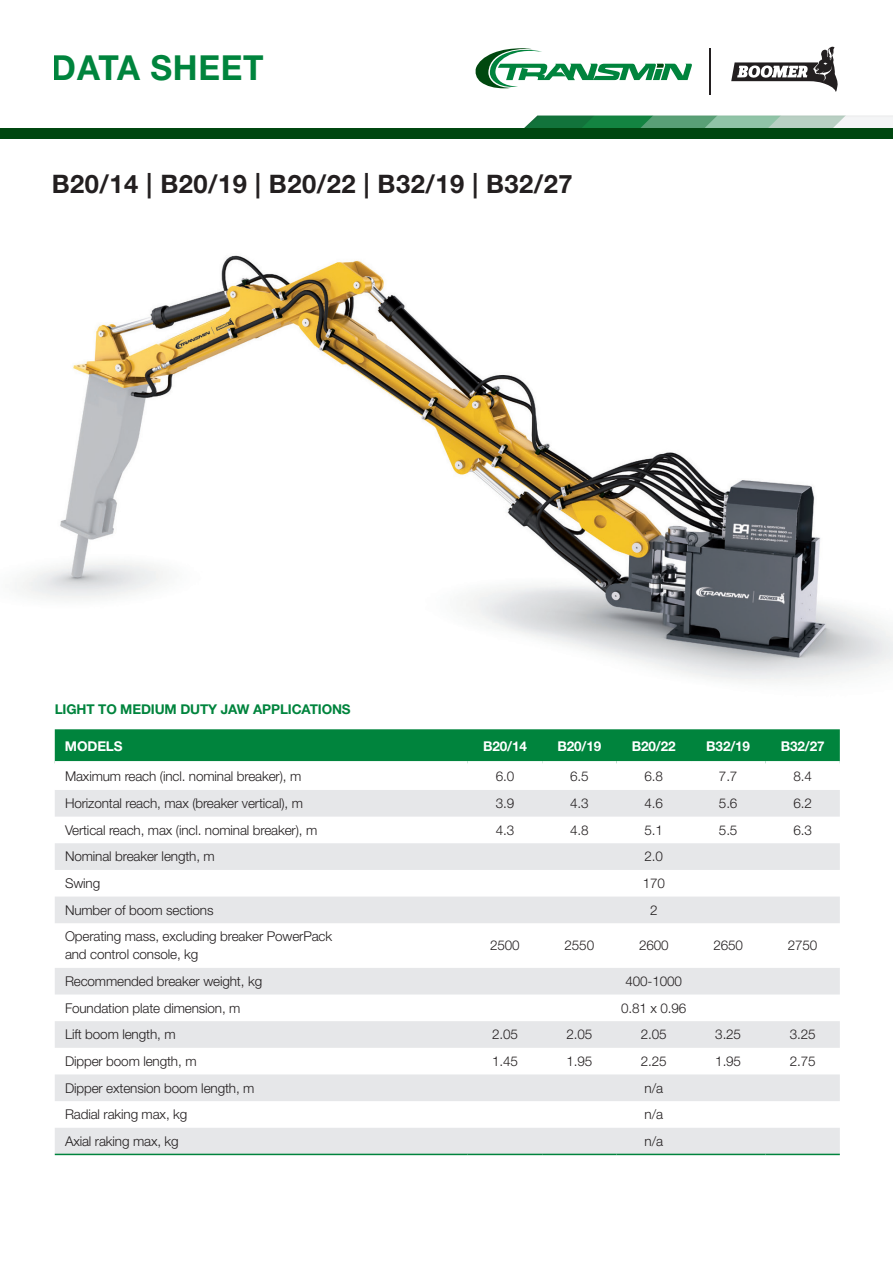
<style>
.page{position:relative;width:893px;height:1263px;background:#fff}
.page>*{position:absolute;margin:0;border:0;box-sizing:border-box;transform-origin:0 0}
.t1{font:700 34.5px "Helvetica Neue LT Std";letter-spacing:.02em;color:#00843d}
.t2{font:700 25.5px "Helvetica Neue LT Std";letter-spacing:.02em;color:#231f20}
.t3{font:300 13.5px/18px "Helvetica Neue LT Std";letter-spacing:-.01em;color:#231f20}
.t4{font:700 13.5px "Helvetica Neue LT Std";letter-spacing:-.01em;color:#fff}
.t5{font:700 13.5px "Helvetica Neue LT Std";letter-spacing:-.01em;color:#00843d}
</style>
<div class="page">
<svg style="left:45px;top:115px;width:848px;height:14px"></svg>
<div style="left:0;top:129px;width:893px;height:10px;background:#004710"></div>
<hr style="left:709px;top:48px;width:2px;height:47px;background:#231f20">
<svg style="left:731px;top:47px;width:107px;height:45px"></svg>
<svg style="left:475px;top:48px;width:217px;height:41px"></svg>
<div style="left:55px;top:729px;width:785px;height:32px;background:#00843d"></div>
<svg style="left:55px;top:790px;width:785px;height:364px"></svg>
<svg style="left:55px;top:896px;width:785px;height:98px;fill:#e6e7e9"></svg>
<hr style="left:55px;top:1154px;width:413px;height:1px;background:#00843d">
<svg style="left:55px;top:761px;width:413px;height:3px"></svg>
<svg style="left:468px;top:761px;width:74px;height:1px"></svg>
<svg style="left:542px;top:761px;width:75px;height:3px"></svg>
<svg style="left:617px;top:761px;width:74px;height:1px"></svg>
<svg style="left:691px;top:761px;width:74px;height:1px"></svg>
<svg style="left:765px;top:761px;width:75px;height:3px"></svg>
<hr style="left:468px;top:1154px;width:74px;height:1px;background:#00843d">
<hr style="left:542px;top:1154px;width:75px;height:1px;background:#00843d">
<hr style="left:617px;top:1154px;width:74px;height:1px;background:#00843d">
<hr style="left:691px;top:1154px;width:74px;height:1px;background:#00843d">
<hr style="left:765px;top:1154px;width:75px;height:1px;background:#00843d">
<img style="left:15px;top:255px;width:878px;height:427px">
<h1 class="t1" style="left:52px;top:46px;width:213px">DATA SHEET</h1>
<h2 class="t2" style="left:52px;top:168px;width:522px">B20/14 | B20/19 | B20/22 | B32/19 | B32/27</h2>
<p class="t5" style="left:55px;top:701px;width:297px">LIGHT TO MEDIUM DUTY JAW APPLICATIONS</p>
<p class="t4" style="left:65px;top:738px;width:59px">MODELS</p>
<p class="t4" style="left:483px;top:738px;width:45px">B20/14</p>
<p class="t4" style="left:557px;top:738px;width:45px">B20/19</p>
<p class="t4" style="left:632px;top:738px;width:45px">B20/22</p>
<p class="t4" style="left:706px;top:738px;width:45px">B32/19</p>
<p class="t4" style="left:781px;top:738px;width:45px">B32/27</p>
<p class="t3" style="left:65px;top:767px;width:238px">Maximum reach (incl. nominal breaker), m</p>
<p class="t3" style="left:496px;top:767px;width:20px">6.0</p>
<p class="t3" style="left:570px;top:767px;width:20px">6.5</p>
<p class="t3" style="left:645px;top:767px;width:20px">6.8</p>
<p class="t3" style="left:719px;top:767px;width:20px">7.7</p>
<p class="t3" style="left:793px;top:767px;width:20px">8.4</p>
<p class="t3" style="left:65px;top:794px;width:239px">Horizontal reach, max (breaker vertical), m</p>
<p class="t3" style="left:496px;top:794px;width:20px">3.9</p>
<p class="t3" style="left:570px;top:794px;width:20px">4.3</p>
<p class="t3" style="left:645px;top:794px;width:20px">4.6</p>
<p class="t3" style="left:719px;top:794px;width:20px">5.6</p>
<p class="t3" style="left:793px;top:794px;width:20px">6.2</p>
<p class="t3" style="left:65px;top:821px;width:254px">Vertical reach, max (incl. nominal breaker), m</p>
<p class="t3" style="left:496px;top:821px;width:20px">4.3</p>
<p class="t3" style="left:570px;top:821px;width:20px">4.8</p>
<p class="t3" style="left:645px;top:821px;width:20px">5.1</p>
<p class="t3" style="left:719px;top:821px;width:20px">5.5</p>
<p class="t3" style="left:793px;top:821px;width:20px">6.3</p>
<p class="t3" style="left:65px;top:847px;width:151px">Nominal breaker length, m</p>
<p class="t3" style="left:645px;top:847px;width:20px">2.0</p>
<p class="t3" style="left:65px;top:874px;width:37px">Swing</p>
<p class="t3" style="left:643px;top:874px;width:24px">170</p>
<p class="t3" style="left:65px;top:901px;width:150px">Number of boom sections</p>
<p class="t3" style="left:650px;top:901px;width:9px">2</p>
<p class="t3" style="left:65px;top:927px;width:269px">Operating mass, excluding breaker PowerPack and control console, kg</p>
<p class="t3" style="left:490px;top:936px;width:31px">2500</p>
<p class="t3" style="left:565px;top:936px;width:31px">2550</p>
<p class="t3" style="left:639px;top:936px;width:31px">2600</p>
<p class="t3" style="left:713px;top:936px;width:31px">2650</p>
<p class="t3" style="left:788px;top:936px;width:31px">2750</p>
<p class="t3" style="left:65px;top:972px;width:199px">Recommended breaker weight, kg</p>
<p class="t3" style="left:625px;top:972px;width:58px">400-1000</p>
<p class="t3" style="left:65px;top:998px;width:177px">Foundation plate dimension, m</p>
<p class="t3" style="left:621px;top:998px;width:67px">0.81 x 0.96</p>
<p class="t3" style="left:65px;top:1025px;width:112px">Lift boom length, m</p>
<p class="t3" style="left:492px;top:1025px;width:27px">2.05</p>
<p class="t3" style="left:566px;top:1025px;width:27px">2.05</p>
<p class="t3" style="left:641px;top:1025px;width:27px">2.05</p>
<p class="t3" style="left:715px;top:1025px;width:27px">3.25</p>
<p class="t3" style="left:790px;top:1025px;width:27px">3.25</p>
<p class="t3" style="left:65px;top:1052px;width:133px">Dipper boom length, m</p>
<p class="t3" style="left:492px;top:1052px;width:27px">1.45</p>
<p class="t3" style="left:566px;top:1052px;width:27px">1.95</p>
<p class="t3" style="left:641px;top:1052px;width:27px">2.25</p>
<p class="t3" style="left:715px;top:1052px;width:27px">1.95</p>
<p class="t3" style="left:790px;top:1052px;width:27px">2.75</p>
<p class="t3" style="left:65px;top:1078px;width:191px">Dipper extension boom length, m</p>
<p class="t3" style="left:645px;top:1078px;width:20px">n/a</p>
<p class="t3" style="left:65px;top:1105px;width:124px">Radial raking max, kg</p>
<p class="t3" style="left:645px;top:1105px;width:20px">n/a</p>
<p class="t3" style="left:65px;top:1132px;width:115px">Axial raking max, kg</p>
<p class="t3" style="left:645px;top:1132px;width:20px">n/a</p>
</div>
